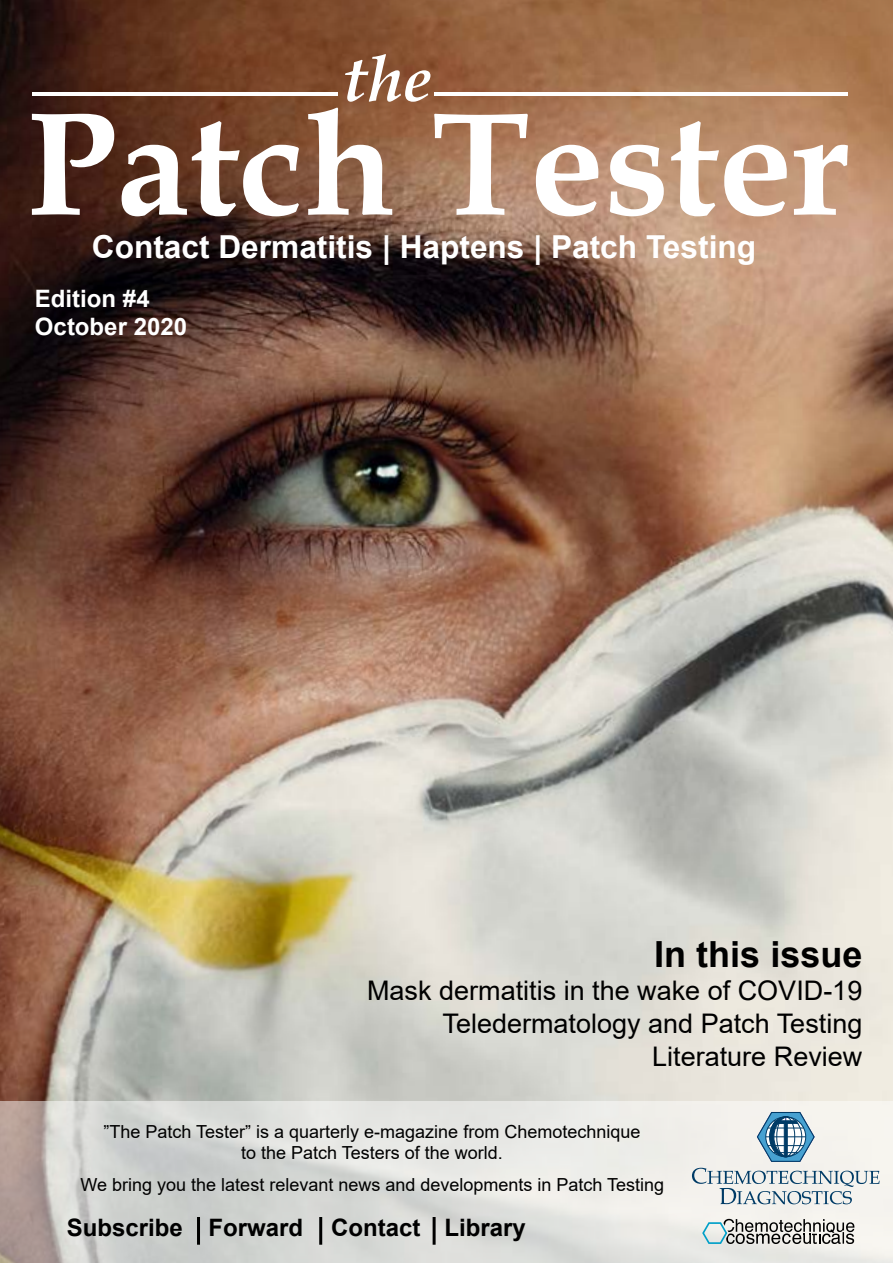
<style>
.page{position:relative;width:893px;height:1263px;background:#fff}
.page>*{position:absolute;margin:0;border:0;box-sizing:border-box;transform-origin:0 0}
.t1{font:700 36px "Arial";color:#000}
.t2{font:700 31.65px "Arial";color:#fff}
.t3{font:27px/33px "Arial";color:#000;text-align:right}
.t4{font:700 24px "Arial";color:#000}
.t5{font:700 24px/28.8px "Arial";color:#fff}
.t6{font:18px/21.6px "Arial";color:#000;text-align:center}
</style>
<div class="page">
<img style="left:0;top:0;width:893px;height:1101px">
<svg style="left:0;top:1101px;width:893px;height:162px;background:#dcdcd8"></svg>
<svg style="left:756px;top:1111px;width:59px;height:51px;background:#85aac1"></svg>
<svg style="left:692px;top:1168px;width:188px;height:36px;background:#c8d1d5"></svg>
<svg style="left:702px;top:1219px;width:152px;height:25px"></svg>
<hr style="left:197px;top:1217px;width:3px;height:28px;background:#000">
<hr style="left:319px;top:1217px;width:3px;height:28px;background:#000">
<hr style="left:433px;top:1217px;width:3px;height:28px;background:#000">
<svg style="left:32px;top:114px;width:82px;height:101px"></svg>
<svg style="left:122px;top:121px;width:177px;height:95px"></svg>
<svg style="left:308px;top:108px;width:84px;height:107px"></svg>
<svg style="left:434px;top:114px;width:94px;height:101px"></svg>
<svg style="left:536px;top:145px;width:62px;height:71px"></svg>
<svg style="left:610px;top:145px;width:54px;height:71px"></svg>
<svg style="left:671px;top:121px;width:116px;height:95px"></svg>
<svg style="left:794px;top:145px;width:54px;height:70px"></svg>
<hr style="left:434px;top:92px;width:414px;height:4px;background:#fff">
<hr style="left:32px;top:92px;width:306px;height:4px;background:#fff">
<svg style="left:345px;top:54px;width:85px;height:48px"></svg>
<h2 class="t2" style="left:92px;top:225px;width:666px">Contact Dermatitis | Haptens | Patch Testing</h2>
<h3 class="t5" style="left:35px;top:284px;width:154px">Edition #4<br>October 2020</h3>
<h1 class="t1" style="left:654px;top:929px;width:210px">In this issue</h1>
<h3 class="t3" style="left:367px;top:974px;width:497px">Mask dermatitis in the wake of COVID-19<br>Teledermatology and Patch Testing<br>Literature Review</h3>
<p class="t6" style="left:103px;top:1120px;width:538px">”The Patch Tester” is a quarterly e-magazine from Chemotechnique to the Patch Testers of the world.</p>
<p class="t6" style="left:81px;top:1174px;width:585px">We bring you the latest relevant news and developments in Patch Testing</p>
<h3 class="t4" style="left:209px;top:1211px;width:214px">Forward Contact</h3>
<h3 class="t4" style="left:67px;top:1211px;width:118px">Subscribe</h3>
<h3 class="t4" style="left:445px;top:1211px;width:83px">Library</h3>
</div>
